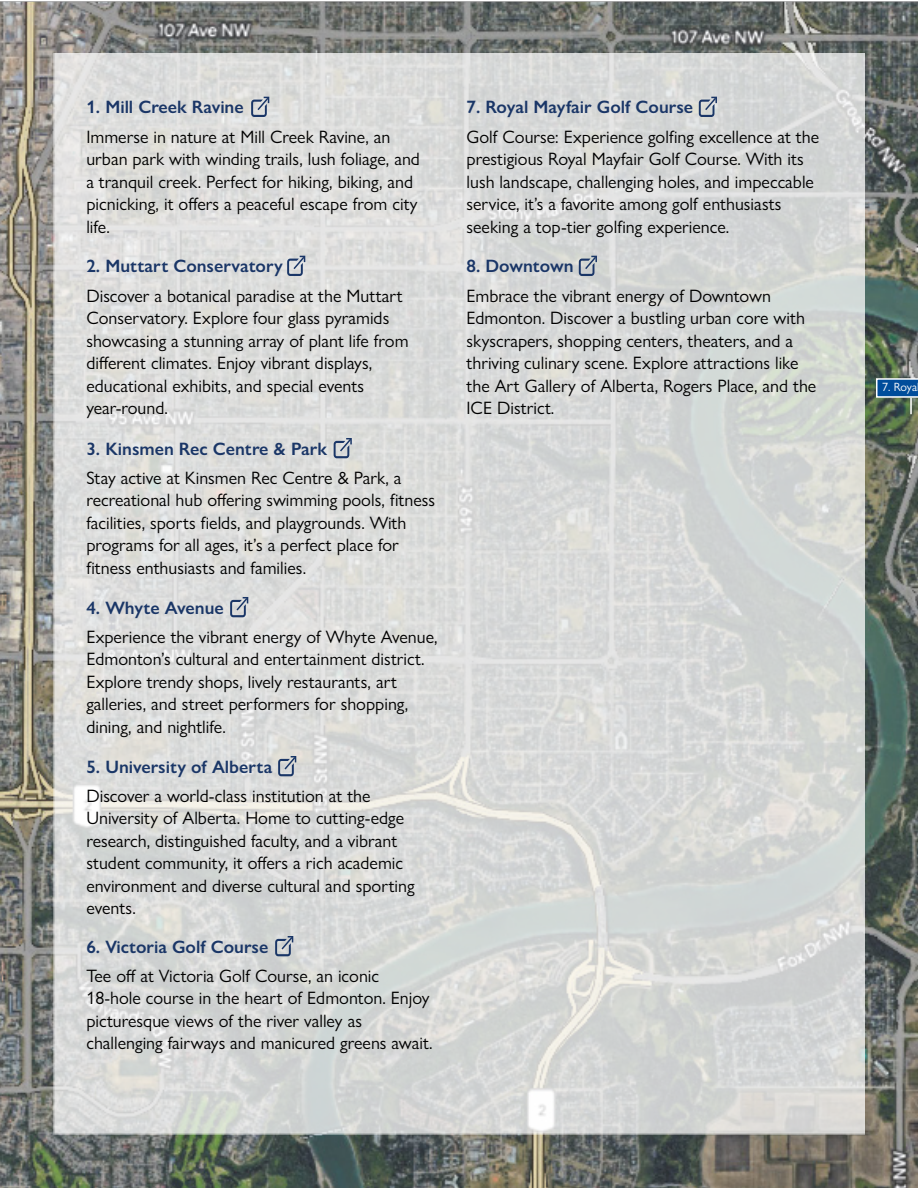
<style>
.page{position:relative;width:918px;height:1188px;background:#fff}
.page>*{position:absolute;margin:0;border:0;box-sizing:border-box;transform-origin:0 0}
.t1{font:18px/22.5px "Gill Sans Nova";color:#000}
.t2{font:600 18px "Gill Sans Nova";color:#1a3667}
.t3{font:12px "Gill Sans Nova";color:#fff}
</style>
<div class="page">
<img style="left:0;top:1px;width:918px;height:1187px">
<img style="left:54px;top:54px;width:810px;height:1080px">
<svg style="left:251px;top:96px;width:19px;height:21px"></svg>
<svg style="left:287px;top:255px;width:19px;height:21px"></svg>
<svg style="left:334px;top:437px;width:19px;height:21px"></svg>
<svg style="left:230px;top:596px;width:19px;height:21px"></svg>
<svg style="left:278px;top:755px;width:19px;height:21px"></svg>
<svg style="left:275px;top:935px;width:19px;height:21px"></svg>
<svg style="left:699px;top:96px;width:19px;height:21px"></svg>
<svg style="left:579px;top:255px;width:19px;height:21px"></svg>
<svg style="left:876px;top:378px;width:42px;height:36px;background:#416c84"></svg>
<p class="t2" style="left:86px;top:96px;width:159px">1. Mill Creek Ravine</p>
<p class="t1" style="left:86px;top:125px;width:335px">Immerse in nature at Mill Creek Ravine, an urban park with winding trails, lush foliage, and a tranquil creek. Perfect for hiking, biking, and picnicking, it offers a peaceful escape from city life.</p>
<p class="t2" style="left:86px;top:255px;width:198px">2. Muttart Conservatory</p>
<p class="t1" style="left:86px;top:284px;width:324px">Discover a botanical paradise at the Muttart Conservatory. Explore four glass pyramids showcasing a stunning array of plant life from different climates. Enjoy vibrant displays, educational exhibits, and special events year-round.</p>
<p class="t2" style="left:86px;top:437px;width:242px">3. Kinsmen Rec Centre &amp; Park</p>
<p class="t1" style="left:86px;top:466px;width:350px">Stay active at Kinsmen Rec Centre &amp; Park, a recreational hub offering swimming pools, fitness facilities, sports fields, and playgrounds. With programs for all ages, it’s a perfect place for fitness enthusiasts and families.</p>
<p class="t2" style="left:86px;top:596px;width:139px">4. Whyte Avenue</p>
<p class="t1" style="left:86px;top:625px;width:353px">Experience the vibrant energy of Whyte Avenue, Edmonton’s cultural and entertainment district.<br>Explore trendy shops, lively restaurants, art galleries, and street performers for shopping, dining, and nightlife.</p>
<p class="t2" style="left:86px;top:755px;width:187px">5. University of Alberta</p>
<p class="t1" style="left:86px;top:784px;width:330px">Discover a world-class institution at the University of Alberta. Home to cutting-edge research, distinguished faculty, and a vibrant student community, it offers a rich academic environment and diverse cultural and sporting events.</p>
<p class="t2" style="left:86px;top:935px;width:183px">6. Victoria Golf Course</p>
<p class="t1" style="left:86px;top:964px;width:348px">Tee off at Victoria Golf Course, an iconic 18-hole course in the heart of Edmonton. Enjoy picturesque views of the river valley as challenging fairways and manicured greens await.</p>
<p class="t2" style="left:467px;top:96px;width:228px">7. Royal Mayfair Golf Course</p>
<p class="t1" style="left:467px;top:125px;width:354px">Golf Course: Experience golfing excellence at the prestigious Royal Mayfair Golf Course. With its lush landscape, challenging holes, and impeccable service, it’s a favorite among golf enthusiasts seeking a top-tier golfing experience.</p>
<p class="t2" style="left:467px;top:255px;width:108px">8. Downtown</p>
<p class="t1" style="left:467px;top:284px;width:351px">Embrace the vibrant energy of Downtown Edmonton. Discover a bustling urban core with skyscrapers, shopping centers, theaters, and a thriving culinary scene. Explore attractions like the Art Gallery of Alberta, Rogers Place, and the ICE District.</p>
<p class="t3" style="left:882px;top:380px;width:36px">7. Roya</p>
</div>
